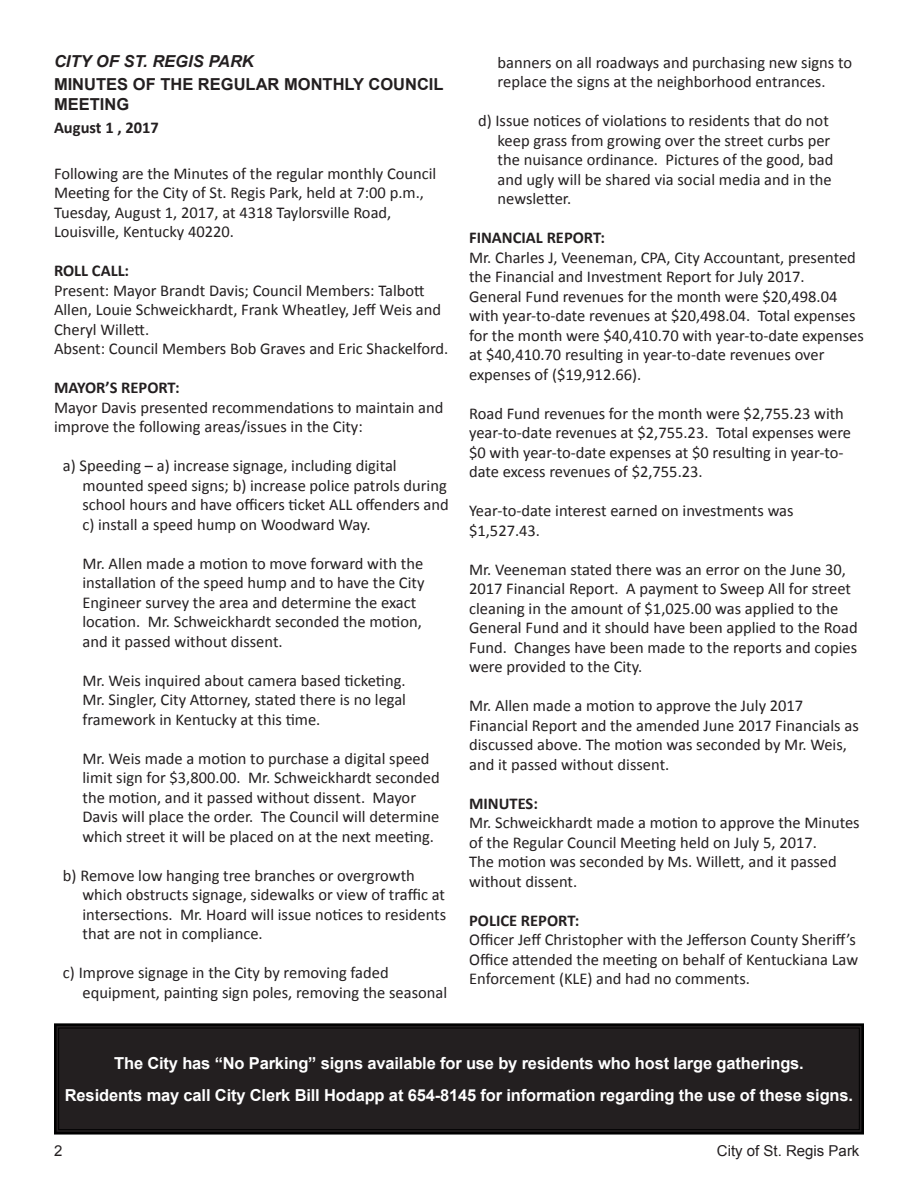
<style>
.page{position:relative;width:918px;height:1188px;background:#fff}
.page>*{position:absolute;margin:0;border:0;box-sizing:border-box;transform-origin:0 0}
.t1{font:16.5px/19.5px "Calibri";color:#231f20}
.t2{font:700 16.5px/31.5px "Arial";letter-spacing:-.01em;color:#fff;text-align:center}
.t3{font:700 16.5px "Calibri";color:#231f20}
.t4{font:700 16.5px/19.5px "Arial";color:#231f20}
.t5{font:italic 700 16.5px "Arial";color:#231f20}
.t6{font:15px "Arial";color:#231f20}
</style>
<div class="page">
<svg style="left:54px;top:1023px;width:810px;height:112px;background:#221e1f"></svg>
<div style="left:58px;top:1028px;width:802px;height:102px;border:1px solid #000"></div>
<p class="t5" style="left:54px;top:50px;width:201px">CITY OF ST. REGIS PARK</p>
<p class="t4" style="left:54px;top:75px;width:391px">MINUTES OF THE REGULAR MONTHLY COUNCIL<br>MEETING</p>
<p class="t3" style="left:54px;top:117px;width:106px">August 1 , 2017</p>
<p class="t1" style="left:54px;top:163px;width:384px">Following are the Minutes of the regular monthly Council Meeting for the City of St. Regis Park, held at 7:00 p.m., Tuesday, August 1, 2017, at 4318 Taylorsville Road, Louisville, Kentucky 40220.</p>
<p class="t3" style="left:54px;top:260px;width:77px">ROLL CALL:</p>
<p class="t1" style="left:54px;top:280px;width:396px">Present: Mayor Brandt Davis; Council Members: Talbott Allen, Louie Schweickhardt, Frank Wheatley, Jeff Weis and Cheryl Willett.<br>Absent: Council Members Bob Graves and Eric Shackelford.</p>
<p class="t3" style="left:54px;top:377px;width:127px">MAYOR’S REPORT:</p>
<p class="t1" style="left:54px;top:398px;width:391px">Mayor Davis presented recommendations to maintain and improve the following areas/issues in the City:</p>
<p class="t1" style="left:82px;top:456px;width:368px;text-indent:-20px">a) Speeding – a) increase signage, including digital mounted speed signs; b) increase police patrols during school hours and have officers ticket ALL offenders and c) install a speed hump on Woodward Way.</p>
<p class="t1" style="left:82px;top:554px;width:344px">Mr. Allen made a motion to move forward with the installation of the speed hump and to have the City Engineer survey the area and determine the exact location. Mr. Schweickhardt seconded the motion, and it passed without dissent.</p>
<p class="t1" style="left:82px;top:671px;width:325px;text-align:justify">Mr. Weis inquired about camera based ticketing.<br>Mr. Singler, City Attorney, stated there is no legal framework in Kentucky at this time.</p>
<p class="t1" style="left:82px;top:749px;width:359px">Mr. Weis made a motion to purchase a digital speed limit sign for $3,800.00. Mr. Schweickhardt seconded the motion, and it passed without dissent. Mayor Davis will place the order. The Council will determine which street it will be placed on at the next meeting.</p>
<p class="t1" style="left:82px;top:866px;width:365px;text-indent:-20px">b) Remove low hanging tree branches or overgrowth which obstructs signage, sidewalks or view of traffic at intersections. Mr. Hoard will issue notices to residents that are not in compliance.</p>
<p class="t1" style="left:82px;top:963px;width:366px;text-indent:-20px">c) Improve signage in the City by removing faded equipment, painting sign poles, removing the seasonal</p>
<p class="t1" style="left:498px;top:52px;width:356px">banners on all roadways and purchasing new signs to replace the signs at the neighborhood entrances.</p>
<p class="t1" style="left:498px;top:111px;width:337px;text-indent:-20px">d) Issue notices of violations to residents that do not keep grass from growing over the street curbs per the nuisance ordinance. Pictures of the good, bad and ugly will be shared via social media and in the newsletter.</p>
<p class="t3" style="left:469px;top:227px;width:137px">FINANCIAL REPORT:</p>
<p class="t1" style="left:469px;top:247px;width:396px">Mr. Charles J, Veeneman, CPA, City Accountant, presented the Financial and Investment Report for July 2017.<br>General Fund revenues for the month were $20,498.04 with year-to-date revenues at $20,498.04. Total expenses for the month were $40,410.70 with year-to-date expenses at $40,410.70 resulting in year-to-date revenues over expenses of ($19,912.66).</p>
<p class="t1" style="left:469px;top:403px;width:384px">Road Fund revenues for the month were $2,755.23 with year-to-date revenues at $2,755.23. Total expenses were $0 with year-to-date expenses at $0 resulting in year-to&shy;date excess revenues of $2,755.23.</p>
<p class="t1" style="left:469px;top:501px;width:326px">Year-to-date interest earned on investments was $1,527.43.</p>
<p class="t1" style="left:469px;top:560px;width:390px">Mr. Veeneman stated there was an error on the June 30, 2017 Financial Report. A payment to Sweep All for street cleaning in the amount of $1,025.00 was applied to the General Fund and it should have been applied to the Road Fund. Changes have been made to the reports and copies were provided to the City.</p>
<p class="t1" style="left:469px;top:696px;width:391px">Mr. Allen made a motion to approve the July 2017<br>Financial Report and the amended June 2017 Financials as discussed above. The motion was seconded by Mr. Weis, and it passed without dissent.</p>
<p class="t3" style="left:469px;top:793px;width:70px">MINUTES:</p>
<p class="t1" style="left:469px;top:813px;width:392px">Mr. Schweickhardt made a motion to approve the Minutes of the Regular Council Meeting held on July 5, 2017.<br>The motion was seconded by Ms. Willett, and it passed without dissent.</p>
<p class="t3" style="left:469px;top:910px;width:112px">POLICE REPORT:</p>
<p class="t1" style="left:469px;top:930px;width:391px">Officer Jeff Christopher with the Jefferson County Sheriff’s<br>Office attended the meeting on behalf of Kentuckiana Law<br>Enforcement (KLE) and had no comments.</p>
<p class="t2" style="left:65px;top:1048px;width:790px">The City has “No Parking” signs available for use by residents who host large gatherings.<br>Residents may call City Clerk Bill Hodapp at 654-8145 for information regarding the use of these signs.</p>
<p class="t6" style="left:54px;top:1141px;width:10px">2</p>
<p class="t6" style="left:717px;top:1141px;width:144px">City of St. Regis Park</p>
</div>
